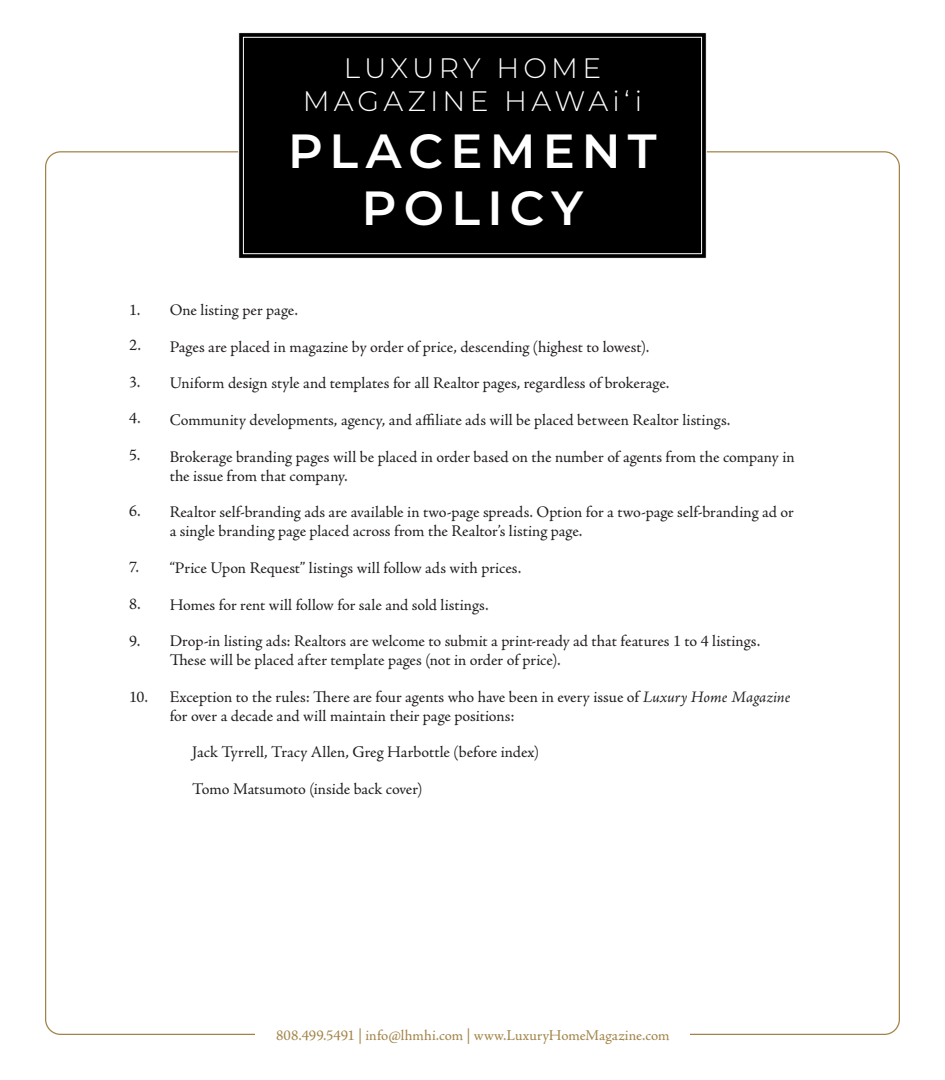
<style>
.page{position:relative;width:945px;height:1080px;background:#fff}
.page>*{position:absolute;margin:0;border:0;box-sizing:border-box;transform-origin:0 0}
.t1{font:600 47.88px "Montserrat";letter-spacing:.15em;color:#fff}
.t2{font:300 28.12px/33.8px "Montserrat";letter-spacing:.15em;color:#fff;text-align:center}
.Facts{font:16.25px/18.8px "Adobe Jenson Pro";color:#231f20}
.Body_Text{font:16.25px "Adobe Jenson Pro";color:#231f20}
.Facts-2{font:15px "Adobe Jenson Pro";letter-spacing:.005em;color:#a18347}
.s1{font-style:italic}
</style>
<div class="page">
<div style="left:238px;top:32px;width:469px;height:227px;background:#000;border:1px solid #fff"></div>
<div style="left:243px;top:37px;width:459px;height:217px;border:1px solid #fff"></div>
<p class="t2" style="left:303px;top:50px;width:341px">LUXURY HOME<br>MAGAZINE HAWAi‘i</p>
<p class="t1" style="left:288px;top:117px;width:370px">PLACEMENT</p>
<p class="t1" style="left:362px;top:174px;width:223px">POLICY</p>
<p class="Facts" style="left:129px;top:301px;width:13px">1.</p>
<p class="Body_Text" style="left:129px;top:336px;width:13px">2.</p>
<p class="Body_Text" style="left:129px;top:372px;width:13px">3.</p>
<p class="Body_Text" style="left:129px;top:409px;width:13px">4.</p>
<p class="Body_Text" style="left:129px;top:446px;width:13px">5.</p>
<p class="Body_Text" style="left:129px;top:501px;width:13px">6.</p>
<p class="Body_Text" style="left:129px;top:558px;width:12px">7.</p>
<p class="Body_Text" style="left:129px;top:594px;width:13px">8.</p>
<p class="Body_Text" style="left:129px;top:632px;width:13px">9.</p>
<p class="Body_Text" style="left:129px;top:688px;width:20px">10.</p>
<p class="Facts" style="left:170px;top:301px;width:130px">One listing per page.</p>
<p class="Facts" style="left:170px;top:337px;width:481px">Pages are placed in magazine by order of price, descending (highest to lowest).</p>
<p class="Facts" style="left:170px;top:374px;width:501px">Uniform design style and templates for all Realtor pages, regardless of brokerage.</p>
<p class="Facts" style="left:170px;top:411px;width:562px">Community developments, agency, and affiliate ads will be placed between Realtor listings.</p>
<p class="Facts" style="left:170px;top:448px;width:626px">Brokerage branding pages will be placed in order based on the number of agents from the company in the issue from that company.</p>
<p class="Facts" style="left:170px;top:503px;width:626px">Realtor self-branding ads are available in two-page spreads. Option for a two-page self-branding ad or a single branding page placed across from the Realtor’s listing page.</p>
<p class="Facts" style="left:170px;top:559px;width:353px">“Price Upon Request” listings will follow ads with prices.</p>
<p class="Facts" style="left:170px;top:595px;width:320px">Homes for rent will follow for sale and sold listings.</p>
<p class="Facts" style="left:170px;top:632px;width:592px">Drop-in listing ads: Realtors are welcome to submit a print-ready ad that features 1 to 4 listings.<br>These will be placed after template pages (not in order of price).</p>
<p class="Facts" style="left:170px;top:688px;width:622px">Exception to the rules: There are four agents who have been in every issue of <span class="s1">Luxury Home Magazine </span>for over a decade and will maintain their page positions:</p>
<p class="Facts" style="left:192px;top:743px;width:349px">Jack Tyrrell, Tracy Allen, Greg Harbottle (before index)</p>
<p class="Facts" style="left:192px;top:780px;width:232px">Tomo Matsumoto (inside back cover)</p>
<p class="Facts-2" style="left:276px;top:1026px;width:395px">808.499.5491 | info@lhmhi.com | www.LuxuryHomeMagazine.com</p>
</div>
